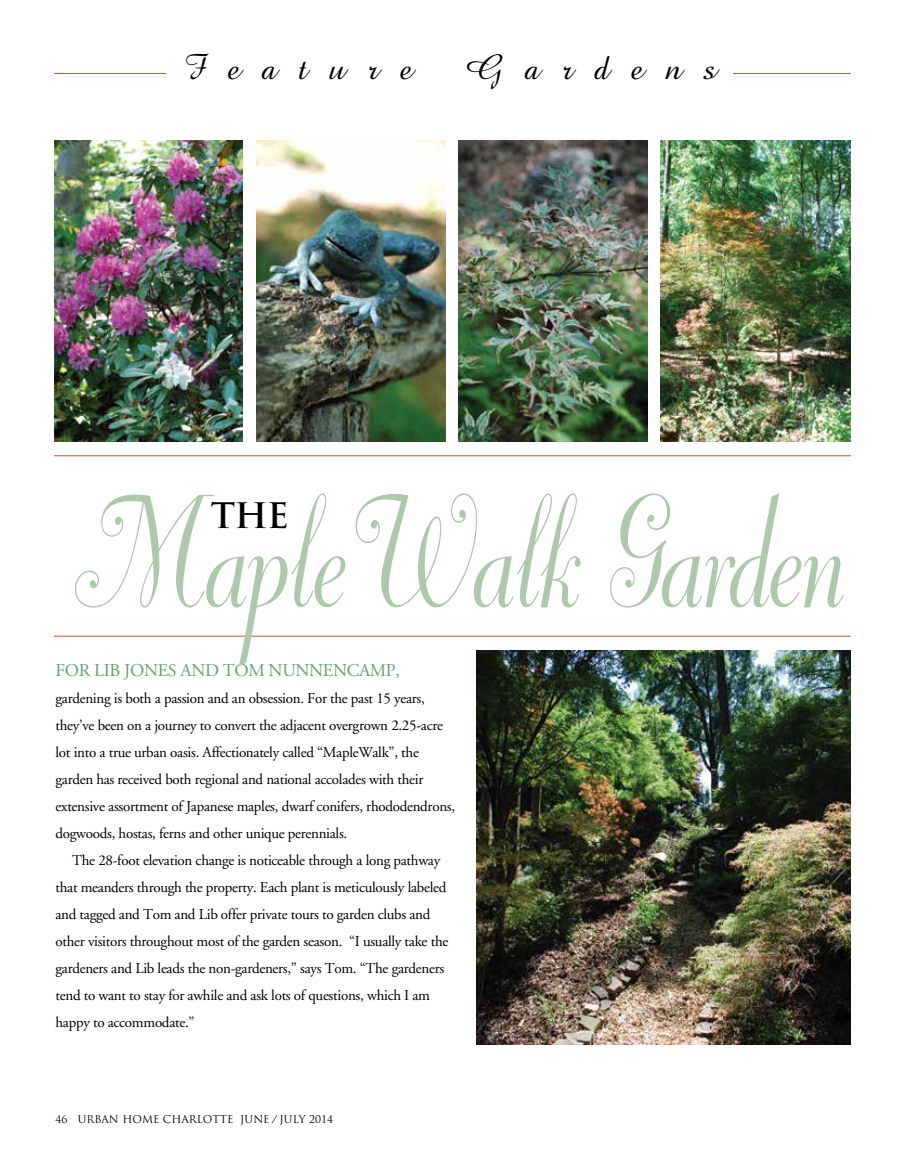
<style>
.page{position:relative;width:905px;height:1168px;background:#fff}
.page>*{position:absolute;margin:0;border:0;box-sizing:border-box;transform-origin:0 0}
.t1{font:192px "Dorchester Script";letter-spacing:-.02em;color:#adc8ab;scale:.83 1}
.t2{font:36px "Amazone BT";letter-spacing:.6em;color:#000}
.t3{font:700 34.2px "Trajan Pro";color:#000}
.t4{font:18px "Adobe Garamond";letter-spacing:-.02em;color:#61a26b}
.t5{font:15px/27px "Adobe Garamond";letter-spacing:-.02em;color:#000}
.t6{font:10.5px "Trajan Pro";color:#000}
</style>
<div class="page">
<hr style="left:54px;top:636px;width:796px;height:1px;background:#be5633">
<hr style="left:54px;top:455px;width:796px;height:1px;background:#be5633">
<hr style="left:54px;top:73px;width:796px;height:1px;background:#be5633">
<div style="left:167px;top:54px;width:566px;height:43px;background:#fff"></div>
<img style="left:476px;top:651px;width:374px;height:393px">
<img style="left:660px;top:141px;width:190px;height:300px">
<img style="left:54px;top:141px;width:189px;height:300px">
<img style="left:256px;top:141px;width:189px;height:300px">
<img style="left:458px;top:141px;width:189px;height:300px">
<h2 class="t2" style="left:183px;top:47px;width:231px">Feature</h2>
<h2 class="t2" style="left:464px;top:47px;width:253px">Gardens</h2>
<h1 class="t1" style="left:68px;top:456px;width:935px">Maple Walk Garden</h1>
<h3 class="t3" style="left:211px;top:495px;width:79px">The</h3>
<p class="t4" style="left:56px;top:660px;width:346px">For Lib Jones and Tom Nunnencamp,</p>
<p class="t5" style="left:55px;top:685px;width:401px">gardening is both a passion and an obsession. For the past 15 years, they’ve been on a journey to convert the adjacent overgrown 2.25-acre lot into a true urban oasis. Affectionately called “MapleWalk”, the garden has received both regional and national accolades with their extensive assortment of Japanese maples, dwarf conifers, rhododendrons, dogwoods, hostas, ferns and other unique perennials.</p>
<p class="t5" style="left:55px;top:847px;width:394px;text-indent:17px">The 28-foot elevation change is noticeable through a long pathway that meanders through the property. Each plant is meticulously labeled and tagged and Tom and Lib offer private tours to garden clubs and other visitors throughout most of the garden season. “I usually take the gardeners and Lib leads the non-gardeners,” says Tom. “The gardeners tend to want to stay for awhile and ask lots of questions, which I am happy to accommodate.”</p>
<p class="t6" style="left:56px;top:1113px;width:279px">46 URBAN HOME CHARLOTTE JUNE / JULY 2014</p>
</div>
